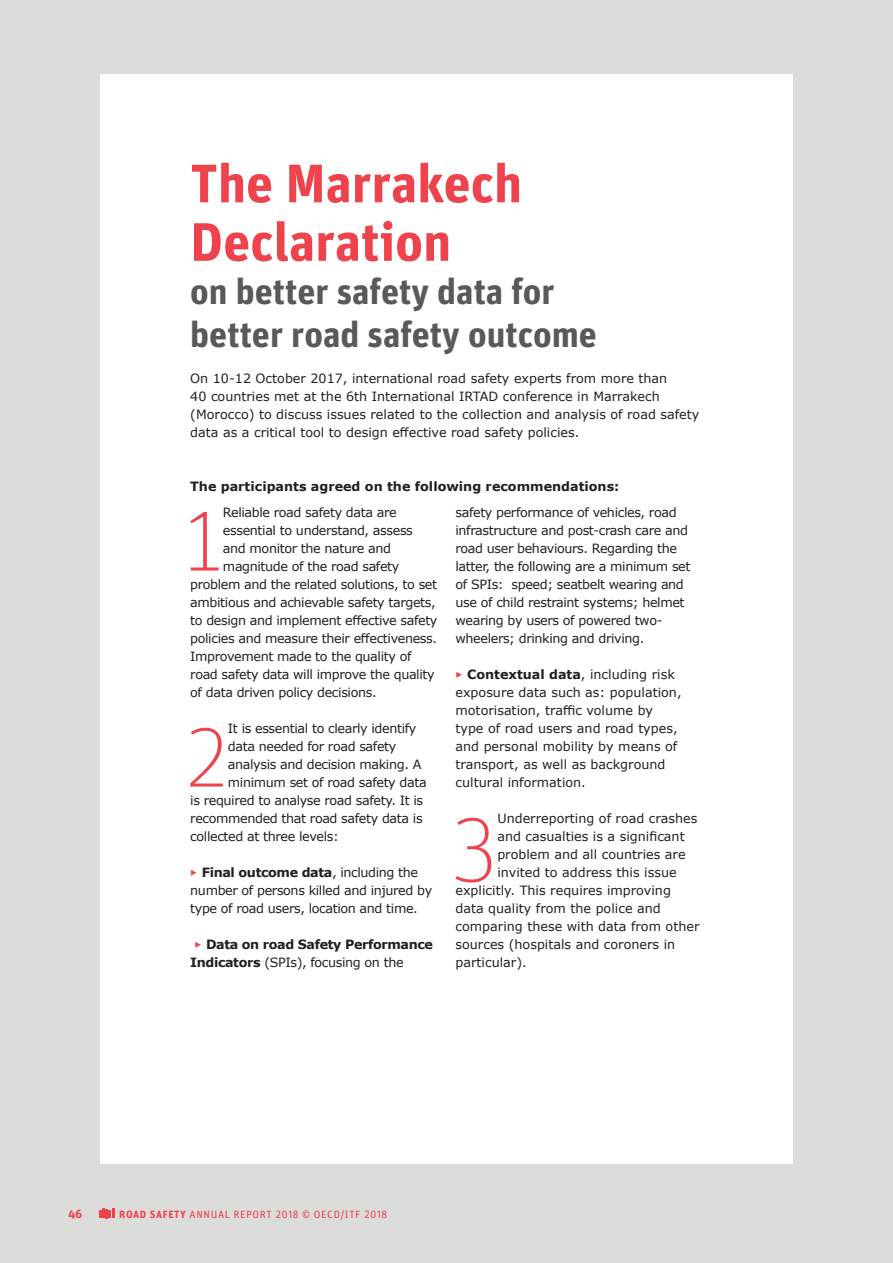
<style>
.page{position:relative;width:893px;height:1263px;background:#dcdcdb}
.page>*{position:absolute;margin:0;border:0;box-sizing:border-box;transform-origin:0 0}
.t1{font:100 91.65px "Unit";color:#ee434d}
.t2{font:700 54px/58.5px "Unit Pro";color:#ee434d}
.t3{font:700 36px/43.2px "Unit Pro";color:#595959}
.t4{font:12.75px/18px "Verdana";letter-spacing:-.03em;color:#231f20}
.t5{font:12.75px/18px "Verdana";color:#231f20}
.t6{font:700 12.75px/18px "Verdana";letter-spacing:-.03em;color:#231f20}
.t7{font:700 12.75px "Verdana";color:#231f20}
.t8{font:700 12px "Unit Pro";color:#ee434d}
.t9{font:10.5px "Unit Pro";letter-spacing:.06em;color:#ee434d}
.s1{font-family:"Unit Pro";font-weight:700;color:#ee434d}
.s2{font-weight:700}
.s3{font-family:"Unit Pro";color:#ee434d}
.s4{font-weight:400}
</style>
<div class="page">
<svg style="left:99px;top:1208px;width:16px;height:10px"></svg>
<div style="left:100px;top:74px;width:693px;height:1090px;background:#fff"></div>
<h2 class="t2" style="left:190px;top:151px;width:333px">The Marrakech<br>Declaration</h2>
<h3 class="t3" style="left:190px;top:268px;width:408px">on better safety data for better road safety outcome</h3>
<p class="t5" style="left:190px;top:369px;width:510px">On 10-12 October 2017, international road safety experts from more than<br>40 countries met at the 6th International IRTAD conference in Marrakech (Morocco) to discuss issues related to the collection and analysis of road safety data as a critical tool to design effective road safety policies.</p>
<p class="t7" style="left:190px;top:478px;width:431px">The participants agreed on the following recommendations:</p>
<h1 class="t1" style="left:185px;top:488px;width:40px">1</h1>
<p class="t4" style="left:223px;top:503px;width:175px">Reliable road safety data are</p>
<p class="t4" style="left:455px;top:503px;width:237px">safety performance of vehicles, road infrastructure and post-crash care and road user behaviours. Regarding the latter, the following are a minimum set of SPIs: speed; seatbelt wearing and use of child restraint systems; helmet wearing by users of powered two&shy;wheelers; drinking and driving.</p>
<p class="t5" style="left:455px;top:665px;width:228px"><span class="s1">▶</span> <span class="s2">Contextual data</span>, including risk exposure data such as: population, motorisation, traffic volume by type of road users and road types, and personal mobility by means of transport, as well as background cultural information.</p>
<h1 class="t1" style="left:453px;top:794px;width:46px">3</h1>
<p class="t5" style="left:497px;top:809px;width:202px">Underreporting of road crashes</p>
<p class="t4" style="left:223px;top:521px;width:191px">essential to understand, assess</p>
<p class="t4" style="left:223px;top:539px;width:170px">and monitor the nature and</p>
<p class="t4" style="left:223px;top:557px;width:178px">magnitude of the road safety</p>
<p class="t4" style="left:190px;top:575px;width:248px">problem and the related solutions, to set</p>
<p class="t4" style="left:190px;top:593px;width:247px">ambitious and achievable safety targets,</p>
<p class="t4" style="left:190px;top:611px;width:249px">to design and implement effective safety</p>
<p class="t4" style="left:190px;top:629px;width:248px">policies and measure their effectiveness.</p>
<p class="t4" style="left:190px;top:647px;width:223px">Improvement made to the quality of</p>
<p class="t4" style="left:190px;top:665px;width:246px">road safety data will improve the quality</p>
<p class="t4" style="left:190px;top:683px;width:188px">of data driven policy decisions.</p>
<h1 class="t1" style="left:186px;top:704px;width:44px">2</h1>
<p class="t4" style="left:228px;top:719px;width:190px">It is essential to clearly identify</p>
<p class="t4" style="left:228px;top:737px;width:170px">data needed for road safety</p>
<p class="t4" style="left:228px;top:755px;width:195px">analysis and decision making. A</p>
<p class="t4" style="left:228px;top:773px;width:200px">minimum set of road safety data</p>
<p class="t4" style="left:190px;top:791px;width:234px">is required to analyse road safety. It is</p>
<p class="t4" style="left:190px;top:809px;width:234px">recommended that road safety data is</p>
<p class="t4" style="left:190px;top:827px;width:150px">collected at three levels:</p>
<p class="t4" style="left:190px;top:863px;width:243px"><span class="s1">▶</span> <span class="s2">Final outcome data</span>, including the number of persons killed and injured by type of road users, location and time.</p>
<p class="t6" style="left:190px;top:935px;width:244px;text-indent:4px"><span class="s3">▶</span> Data on road Safety Performance<br>Indicators <span class="s4">(SPIs), focusing on the</span></p>
<p class="t5" style="left:497px;top:827px;width:189px">and casualties is a significant</p>
<p class="t5" style="left:497px;top:845px;width:190px">problem and all countries are</p>
<p class="t5" style="left:497px;top:863px;width:181px">invited to address this issue</p>
<p class="t5" style="left:455px;top:881px;width:217px">explicitly. This requires improving</p>
<p class="t5" style="left:455px;top:899px;width:207px">data quality from the police and</p>
<p class="t5" style="left:455px;top:917px;width:245px">comparing these with data from other</p>
<p class="t5" style="left:455px;top:935px;width:221px">sources (hospitals and coroners in</p>
<p class="t5" style="left:455px;top:953px;width:73px">particular).</p>
<p class="t8" style="left:68px;top:1205px;width:16px">46</p>
<p class="t9" style="left:119px;top:1207px;width:269px"><span class="s2">ROAD SAFETY</span> ANNUAL REPORT 2018 © OECD/ITF 2018</p>
</div>
